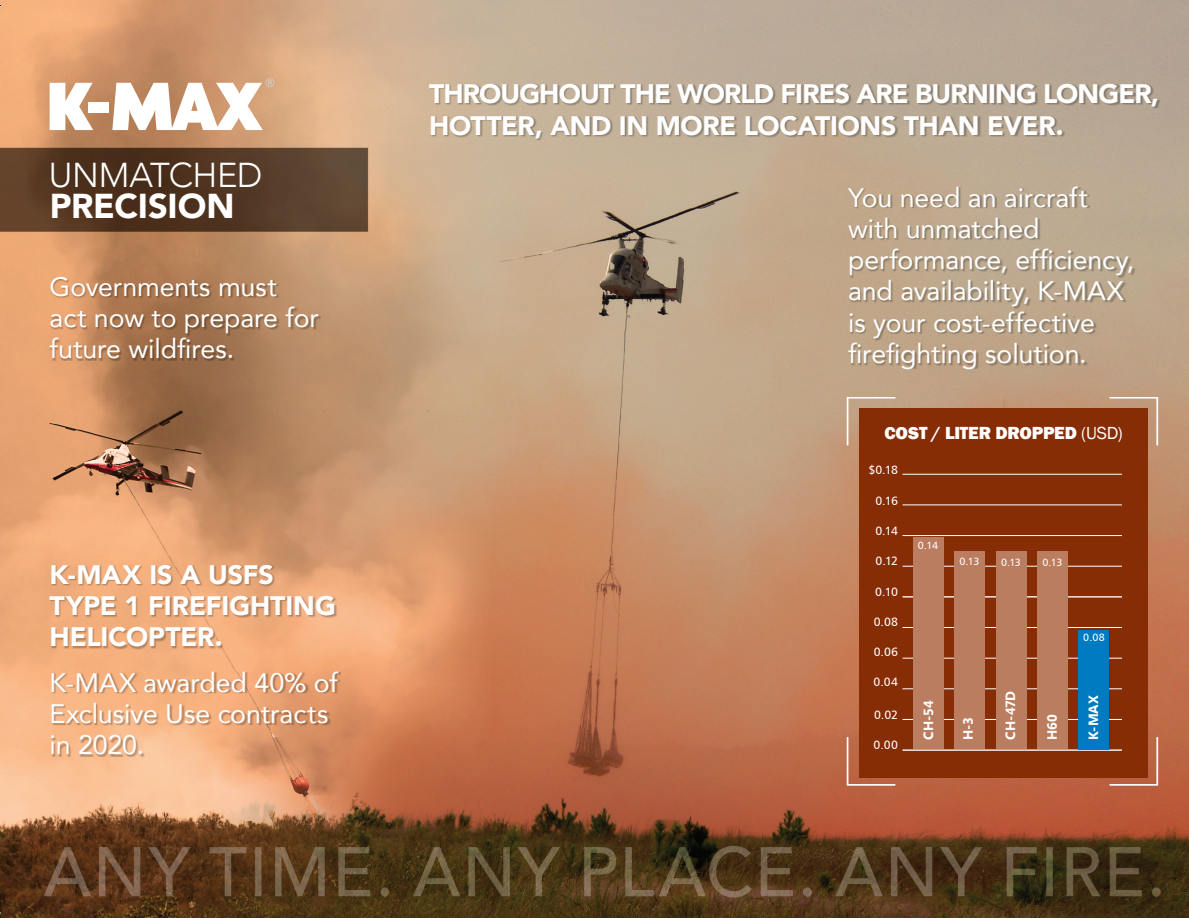
<style>
.page{position:relative;width:1189px;height:918px;background:#fff}
.page>*{position:absolute;margin:0;border:0;box-sizing:border-box;transform-origin:0 0}
.t1{font:300 34.5px "Avenir";letter-spacing:-.015em;color:#fff}
.t2{font:900 34.5px "Avenir";letter-spacing:-.005em;color:#fff}
.t3{font:26.7px/31.2px "Avenir";letter-spacing:-.005em;color:#fff}
.t4{font:900 26.7px/31.2px "Avenir";letter-spacing:-.015em;color:#fff}
.t5{font:800 18px "Franklin Gothic";letter-spacing:-.01em;color:#fff}
.t6{font:700 13.35px "Myanmar Text";letter-spacing:.01em;color:#fff}
.t7{font:12px "Humanist 777 BT Roman B";letter-spacing:-.025em;color:#fff}
.t8{font:10.5px "Humanist 777 BT Roman B";letter-spacing:-.05em;color:#fff}
.s1{font-weight:400}
</style>
<div class="page">
<img style="left:0;top:0;width:1188px;height:918px">
<img style="left:52px;top:672px;width:289px;height:85px">
<img style="left:847px;top:187px;width:288px;height:182px">
<img style="left:50px;top:277px;width:271px;height:84px">
<img style="left:50px;top:565px;width:287px;height:84px">
<img style="left:429px;top:84px;width:730px;height:56px">
<svg style="left:50px;top:83px;width:43px;height:47px"></svg>
<div style="left:88px;top:102px;width:21px;height:11px;background:#fff"></div>
<svg style="left:112px;top:78px;width:162px;height:52px"></svg>
<svg style="left:846px;top:396px;width:312px;height:51px;background:#c4a184"></svg>
<div style="left:859px;top:408px;width:288px;height:369px;background:#872d06"></div>
<hr style="left:902px;top:474px;width:219px;height:1px;background:#fff">
<hr style="left:902px;top:505px;width:219px;height:1px;background:#fff">
<hr style="left:902px;top:535px;width:219px;height:1px;background:#fff">
<hr style="left:902px;top:566px;width:219px;height:1px;background:#fff">
<hr style="left:902px;top:596px;width:219px;height:2px;background:#fff">
<hr style="left:902px;top:627px;width:219px;height:1px;background:#fff">
<div style="left:912px;top:538px;width:31px;height:211px;background:#bb7d5f"></div>
<div style="left:953px;top:552px;width:31px;height:197px;background:#bb7d5f"></div>
<div style="left:995px;top:552px;width:31px;height:197px;background:#bb7d5f"></div>
<div style="left:1036px;top:552px;width:31px;height:197px;background:#bb7d5f"></div>
<svg style="left:846px;top:630px;width:312px;height:156px"></svg>
<div style="left:1078px;top:630px;width:31px;height:119px;background:#007bc2"></div>
<svg style="left:1183px;top:0;width:6px;height:6px"></svg>
<svg style="left:1183px;top:912px;width:6px;height:6px"></svg>
<p class="t1" style="left:49px;top:154px;width:215px">UNMATCHED</p>
<p class="t2" style="left:50px;top:176px;width:186px">PRECISION</p>
<p class="t3" style="left:50px;top:270px;width:271px">Governments must act now to prepare for future wildfires.</p>
<p class="t4" style="left:50px;top:558px;width:287px">K-MAX IS A USFS<br>TYPE 1 FIREFIGHTING<br>HELICOPTER.</p>
<p class="t3" style="left:50px;top:667px;width:290px">K-MAX awarded 40% of<br>Exclusive Use contracts in 2020.</p>
<p class="t4" style="left:429px;top:78px;width:731px">THROUGHOUT THE WORLD FIRES ARE BURNING LONGER,<br>HOTTER, AND IN MORE LOCATIONS THAN EVER.</p>
<p class="t3" style="left:847px;top:181px;width:288px">You need an aircraft with unmatched performance, efficiency, and availability, K-MAX is your cost-effective firefighting solution.</p>
<p class="t5" style="left:884px;top:422px;width:240px">COST / LITER DROPPED <span class="s1">(USD)</span></p>
<p class="t7" style="left:868px;top:463px;width:31px">$0.18</p>
<p class="t7" style="left:875px;top:493px;width:24px">0.16</p>
<p class="t7" style="left:875px;top:523px;width:24px">0.14</p>
<p class="t7" style="left:875px;top:554px;width:24px">0.12</p>
<p class="t7" style="left:875px;top:584px;width:24px">0.10</p>
<p class="t7" style="left:873px;top:614px;width:26px">0.08</p>
<p class="t7" style="left:873px;top:645px;width:26px">0.06</p>
<p class="t7" style="left:873px;top:675px;width:26px">0.04</p>
<p class="t7" style="left:873px;top:707px;width:26px">0.02</p>
<p class="t7" style="left:873px;top:737px;width:26px">0.00</p>
<p class="t8" style="left:917px;top:539px;width:22px">0.14</p>
<p class="t6" style="left:920px;top:740px;width:41px;rotate:-90deg">CH-54</p>
<p class="t8" style="left:959px;top:555px;width:21px">0.13</p>
<p class="t8" style="left:1000px;top:556px;width:21px">0.13</p>
<p class="t8" style="left:1042px;top:556px;width:21px">0.13</p>
<p class="t6" style="left:960px;top:740px;width:25px;rotate:-90deg">H-3</p>
<p class="t6" style="left:1002px;top:740px;width:51px;rotate:-90deg">CH-47D</p>
<p class="t6" style="left:1043px;top:740px;width:27px;rotate:-90deg">H60</p>
<p class="t8" style="left:1082px;top:631px;width:23px">0.08</p>
<p class="t6" style="left:1085px;top:740px;width:47px;rotate:-90deg">K-MAX</p>
</div>
